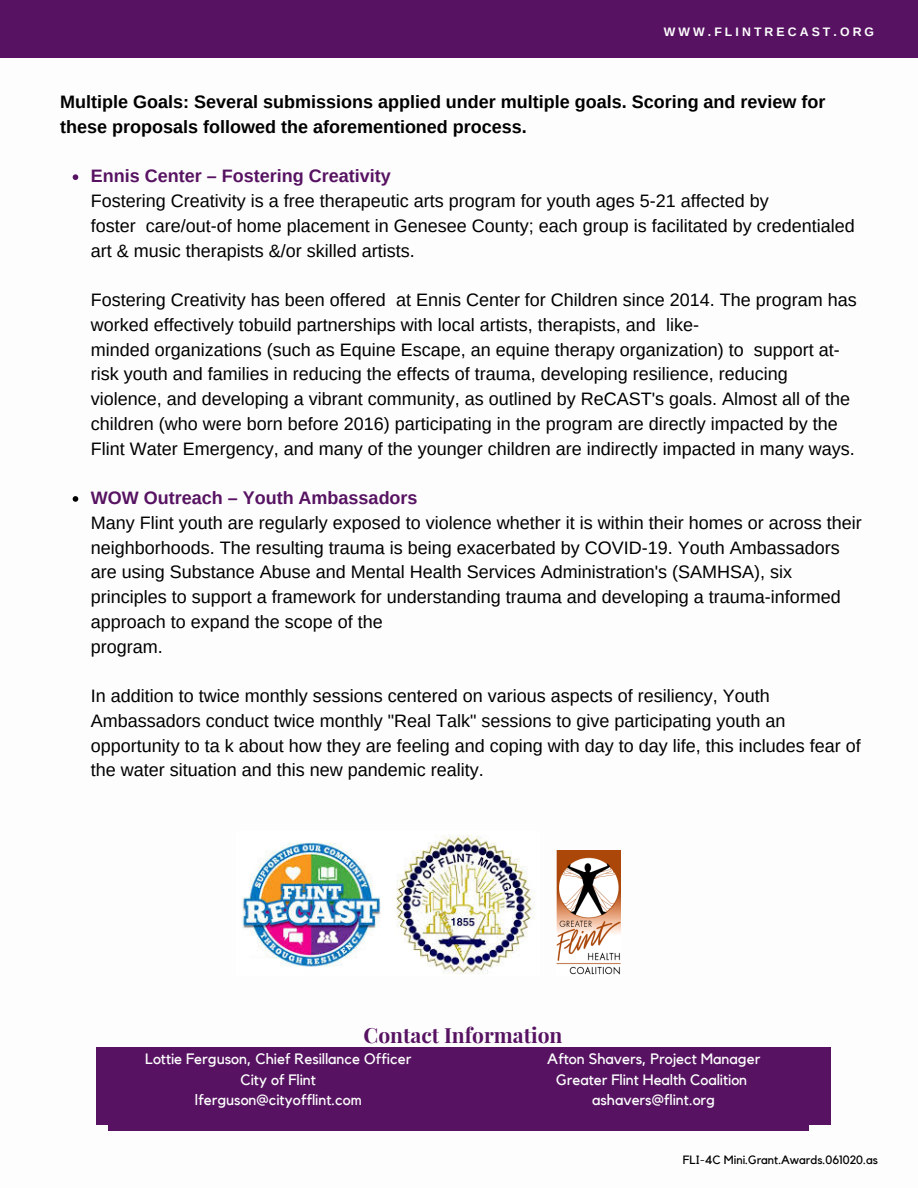
<style>
.page{position:relative;width:918px;height:1188px;background:#fff}
.page>*{position:absolute;margin:0;border:0;box-sizing:border-box;transform-origin:0 0}
.t1{font:700 21px "Playfair Display";color:#571362}
.t2{font:18px/24.8px "Arimo";color:#000}
.t3{font:700 18px/24.8px "Arimo";color:#000}
.t4{font:700 18px "Arimo";color:#571362}
.t5{font:15px "Kollektif";color:#fff}
.t6{font:700 12.3px "Arimo";letter-spacing:.25em;color:#fff}
.t7{font:12px "Kollektif";color:#000}
</style>
<div class="page">
<div style="left:108px;top:1124px;width:701px;height:7px;background:#571362"></div>
<img style="left:242px;top:835px;width:293px;height:139px">
<img style="left:556px;top:850px;width:65px;height:125px">
<div style="left:0;top:0;width:918px;height:57px;background:#571362"></div>
<svg style="left:73px;top:174px;width:5px;height:6px"></svg>
<svg style="left:73px;top:496px;width:5px;height:6px"></svg>
<div style="left:96px;top:1048px;width:734px;height:76px;background:#571362"></div>
<p class="t6" style="left:664px;top:25px;width:212px">WWW.FLINTRECAST.ORG</p>
<p class="t3" style="left:60px;top:89px;width:767px">Multiple Goals: Several submissions applied under multiple goals. Scoring and review for these proposals followed the aforementioned process.</p>
<p class="t4" style="left:91px;top:166px;width:301px">Ennis Center – Fostering Creativity</p>
<p class="t2" style="left:91px;top:188px;width:679px">Fostering Creativity is a free therapeutic arts program for youth ages 5-21 affected by</p>
<p class="t2" style="left:91px;top:213px;width:766px">foster care/out-of home placement in Genesee County; each group is facilitated by credentialed art &amp; music therapists &amp;/or skilled artists.</p>
<p class="t2" style="left:91px;top:287px;width:768px">Fostering Creativity has been offered at Ennis Center for Children since 2014. The program has worked effectively tobuild partnerships with local artists, therapists, and like-<br>minded organizations (such as Equine Escape, an equine therapy organization) to support at&shy;risk youth and families in reducing the effects of trauma, developing resilience, reducing violence, and developing a vibrant community, as outlined by ReCAST's goals. Almost all of the children (who were born before 2016) participating in the program are directly impacted by the Flint Water Emergency, and many of the younger children are indirectly impacted in many ways.</p>
<p class="t4" style="left:91px;top:488px;width:328px">WOW Outreach – Youth Ambassadors</p>
<p class="t2" style="left:91px;top:510px;width:772px">Many Flint youth are regularly exposed to violence whether it is within their homes or across their neighborhoods. The resulting trauma is being exacerbated by COVID-19. Youth Ambassadors are using Substance Abuse and Mental Health Services Administration's (SAMHSA), six principles to support a framework for understanding trauma and developing a trauma-informed approach to expand the scope of the</p>
<p class="t2" style="left:91px;top:634px;width:74px">program.</p>
<p class="t2" style="left:91px;top:683px;width:771px">In addition to twice monthly sessions centered on various aspects of resiliency, Youth Ambassadors conduct twice monthly "Real Talk" sessions to give participating youth an opportunity to ta k about how they are feeling and coping with day to day life, this includes fear of the water situation and this new pandemic reality.</p>
<p class="t1" style="left:364px;top:1020px;width:200px">Contact Information</p>
<p class="t5" style="left:145px;top:1052px;width:268px">Lottie Ferguson, Chief Resillance Officer</p>
<p class="t5" style="left:241px;top:1073px;width:77px">City of Flint</p>
<p class="t5" style="left:195px;top:1093px;width:168px">lferguson@cityofflint.com</p>
<p class="t5" style="left:547px;top:1052px;width:215px">Afton Shavers, Project Manager</p>
<p class="t5" style="left:556px;top:1073px;width:193px">Greater Flint Health Coalition</p>
<p class="t5" style="left:592px;top:1093px;width:124px">ashavers@flint.org</p>
<p class="t7" style="left:683px;top:1155px;width:196px">FLI-4C Mini.Grant.Awards.061020.as</p>
</div>
